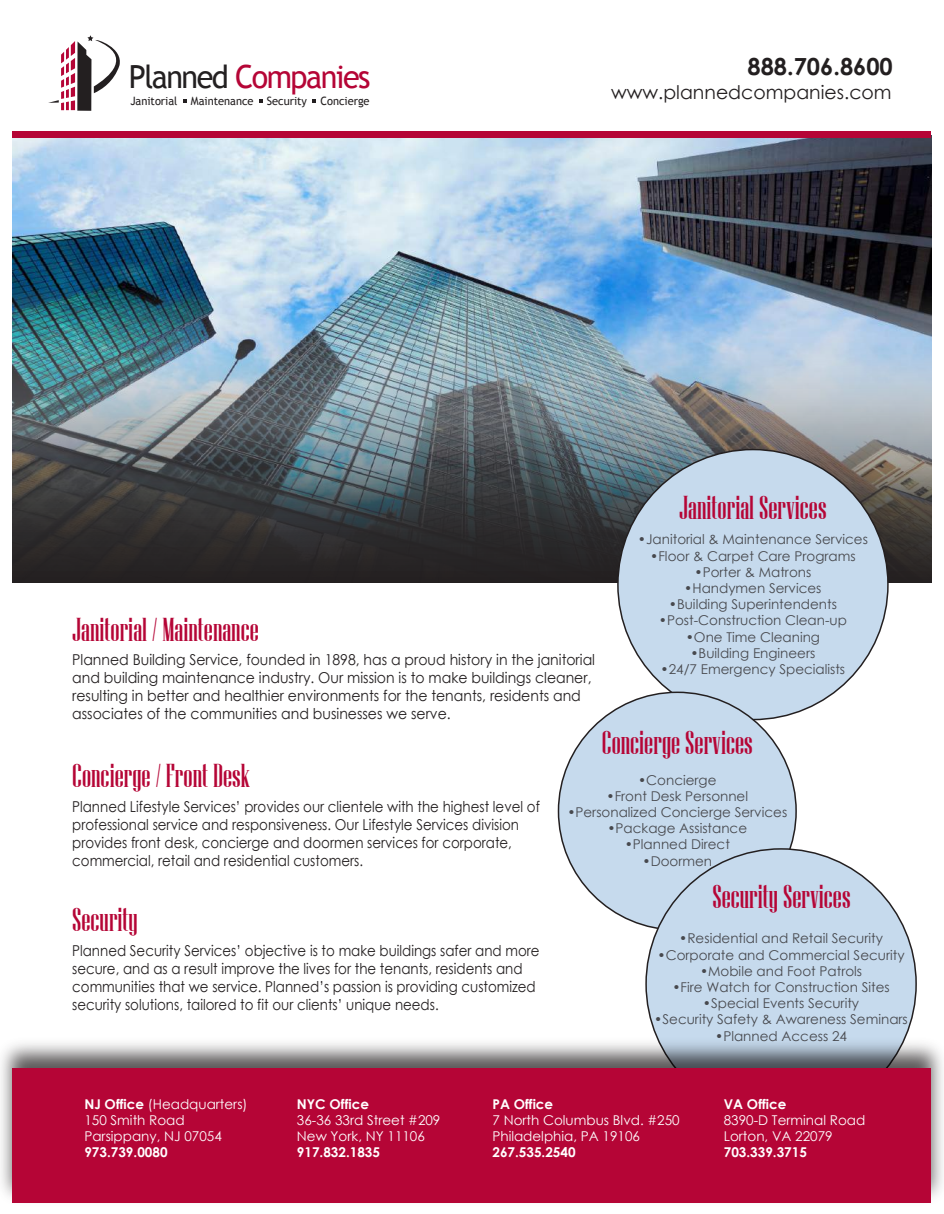
<style>
.page{position:relative;width:944px;height:1214px;background:#fff}
.page>*{position:absolute;margin:0;border:0;box-sizing:border-box;transform-origin:0 0}
.t1{font:33px "Niagara Solid";color:#b50536}
.t2{font:31.95px "Trebuchet MS";letter-spacing:-.05em;color:#b50536;scale:.96 1}
.t3{font:700 23.55px "Century Gothic";color:#231f20}
.t4{font:18.9px "Century Gothic";color:#231f20}
.t5{font:15px/18px "Century Gothic";color:#231f20;scale:.89 1}
.t6{font:15px/18px "Century Gothic";color:#231f20;scale:.94 1}
.t7{font:13.5px "Century Gothic";color:rgb(35 31 32/.78)}
.t8{font:13.5px/16.2px "Century Gothic";color:#fff}
.t9{font:700 13.5px "Century Gothic";color:#fff}
.t10{font:11.55px "Trebuchet MS";color:#231f20;scale:.96 1}
.s1{color:#232021}
.s2{font-weight:700}
</style>
<div class="page">
<img style="left:13px;top:137px;width:918px;height:153px">
<svg style="left:48px;top:35px;width:72px;height:76px"></svg>
<svg style="left:183px;top:100px;width:4px;height:3px"></svg>
<svg style="left:312px;top:100px;width:4px;height:3px"></svg>
<img style="left:13px;top:290px;width:918px;height:293px">
<div style="left:618px;top:450px;width:270px;height:270px;background:#c6daed;border-radius:50%"></div>
<div style="left:558px;top:692px;width:238px;height:238px;background:#c6daed;border-radius:50%"></div>
<div style="left:646px;top:849px;width:270px;height:270px;background:#c6daed;border-radius:50%"></div>
<img style="left:1px;top:1032px;width:942px;height:171px">
<div style="left:13px;top:1068px;width:918px;height:134px;background:#b50536"></div>
<div style="left:13px;top:131px;width:918px;height:6px;background:#b50536"></div>
<h2 class="t2" style="left:129px;top:58px;width:253px"><span class="s1">Planned</span> Companies</h2>
<p class="t10" style="left:130px;top:94px;width:251px">Janitorial Maintenance Security Concierge</p>
<h3 class="t3" style="left:747px;top:49px;width:147px">888.706.8600</h3>
<h3 class="t4" style="left:611px;top:79px;width:282px">www.plannedcompanies.com</h3>
<h1 class="t1" style="left:72px;top:612px;width:188px">Janitorial / Maintenance</h1>
<p class="t6" style="left:72px;top:650px;width:558px">Planned Building Service, founded in 1898, has a proud history in the janitorial and building maintenance industry. Our mission is to make buildings cleaner, resulting in better and healthier environments for the tenants, residents and associates of the communities and businesses we serve.</p>
<h1 class="t1" style="left:679px;top:490px;width:149px">Janitorial Services</h1>
<p class="t7" style="left:638px;top:530px;width:231px">•Janitorial &amp; Maintenance Services</p>
<p class="t7" style="left:650px;top:546px;width:207px">•Floor &amp; Carpet Care Programs</p>
<p class="t7" style="left:694px;top:563px;width:118px">•Porter &amp; Matrons</p>
<p class="t7" style="left:684px;top:579px;width:139px">•Handymen Services</p>
<p class="t7" style="left:669px;top:595px;width:170px">•Building Superintendents</p>
<p class="t7" style="left:659px;top:611px;width:190px">•Post-Construction Clean-up</p>
<p class="t7" style="left:686px;top:627px;width:136px">•One Time Cleaning</p>
<p class="t7" style="left:690px;top:644px;width:126px">•Building Engineers</p>
<p class="t7" style="left:661px;top:660px;width:186px">•24/7 Emergency Specialists</p>
<h1 class="t1" style="left:72px;top:758px;width:179px">Concierge / Front Desk</h1>
<p class="t5" style="left:72px;top:798px;width:527px">Planned Lifestyle Services’ provides our clientele with the highest level of professional service and responsiveness. Our Lifestyle Services division provides front desk, concierge and doormen services for corporate, commercial, retail and residential customers.</p>
<h1 class="t1" style="left:72px;top:902px;width:67px">Security</h1>
<p class="t5" style="left:72px;top:941px;width:527px">Planned Security Services’ objective is to make buildings safer and more secure, and as a result improve the lives for the tenants, residents and communities that we service. Planned’s passion is providing customized security solutions, tailored to fit our clients’ unique needs.</p>
<h1 class="t1" style="left:602px;top:725px;width:152px">Concierge Services</h1>
<p class="t7" style="left:638px;top:770px;width:80px">•Concierge</p>
<p class="t7" style="left:606px;top:786px;width:143px">•Front Desk Personnel</p>
<p class="t7" style="left:567px;top:803px;width:221px">•Personalized Concierge Services</p>
<p class="t7" style="left:607px;top:819px;width:141px">•Package Assistance</p>
<p class="t7" style="left:625px;top:835px;width:107px">•Planned Direct</p>
<p class="t7" style="left:642px;top:851px;width:71px">•Doormen</p>
<h1 class="t1" style="left:712px;top:879px;width:140px">Security Services</h1>
<p class="t7" style="left:679px;top:929px;width:205px">•Residential and Retail Security</p>
<p class="t7" style="left:658px;top:945px;width:249px">•Corporate and Commercial Security</p>
<p class="t7" style="left:700px;top:961px;width:164px">•Mobile and Foot Patrols</p>
<p class="t7" style="left:672px;top:978px;width:219px">•Fire Watch for Construction Sites</p>
<p class="t7" style="left:703px;top:994px;width:158px">•Special Events Security</p>
<p class="t7" style="left:654px;top:1010px;width:255px">•Security Safety &amp; Awareness Seminars</p>
<p class="t7" style="left:715px;top:1026px;width:133px">•Planned Access 24</p>
<p class="t8" style="left:84px;top:1096px;width:165px"><span class="s2">NJ Office</span> (Headquarters)<br>150 Smith Road<br>Parsippany, NJ 07054</p>
<p class="t9" style="left:84px;top:1142px;width:85px">973.739.0080</p>
<p class="t9" style="left:297px;top:1094px;width:74px">NYC Office</p>
<p class="t8" style="left:297px;top:1112px;width:145px">36-36 33rd Street #209<br>New York, NY 11106</p>
<p class="t9" style="left:297px;top:1142px;width:85px">917.832.1835</p>
<p class="t9" style="left:492px;top:1094px;width:62px">PA Office</p>
<p class="t8" style="left:492px;top:1112px;width:189px">7 North Columbus Blvd. #250<br>Philadelphia, PA 19106</p>
<p class="t9" style="left:492px;top:1142px;width:85px">267.535.2540</p>
<p class="t9" style="left:724px;top:1094px;width:64px">VA Office</p>
<p class="t8" style="left:724px;top:1112px;width:143px">8390-D Terminal Road<br>Lorton, VA 22079</p>
<p class="t9" style="left:724px;top:1142px;width:85px">703.339.3715</p>
</div>
